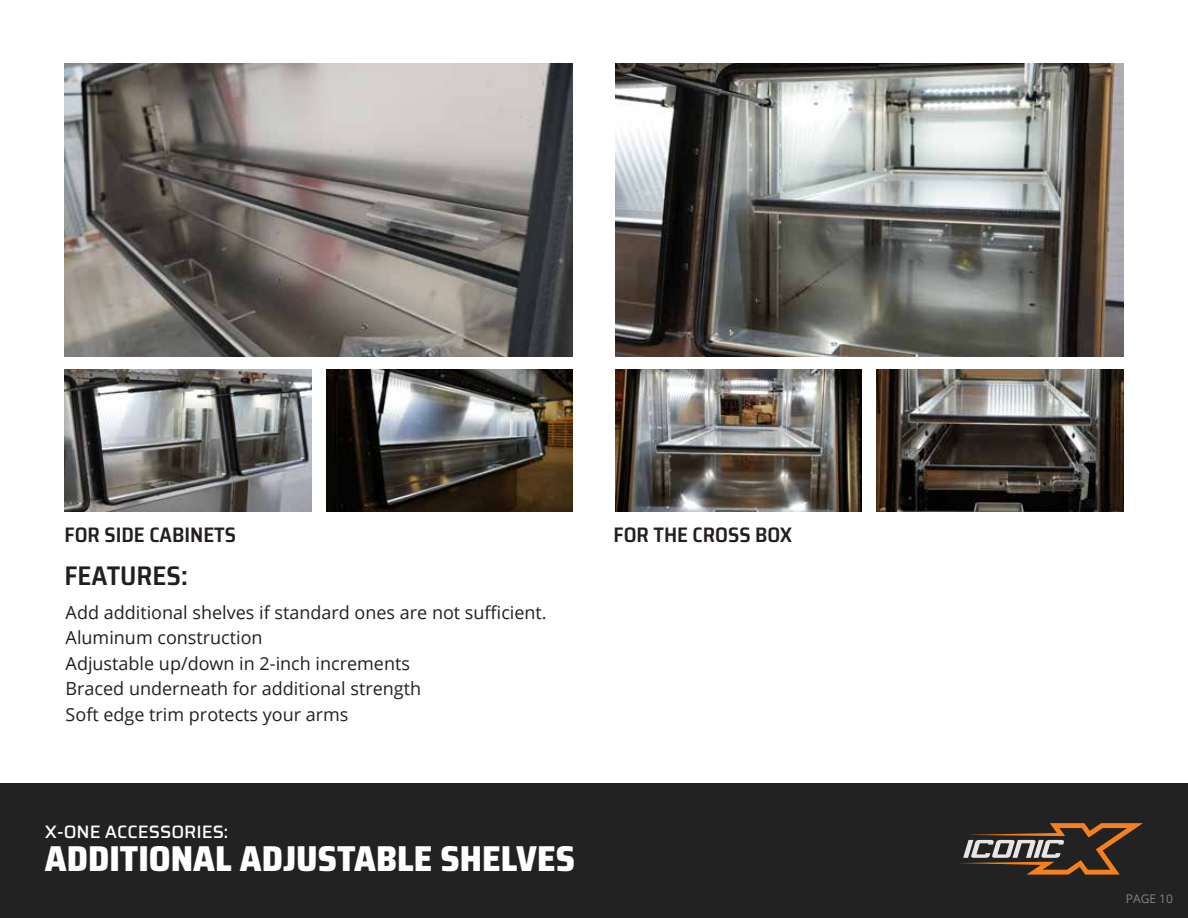
<style>
.page{position:relative;width:1188px;height:918px;background:#fff}
.page>*{position:absolute;margin:0;border:0;box-sizing:border-box;transform-origin:0 0}
.t1{font:800 semi-condensed 36px "Saira";color:#fff}
.t2{font:600 semi-condensed 27px "Saira";color:#231f20}
.t3{font:600 semi-condensed 21px "Saira";color:#231f20}
.t4{font:18px/25.5px "Open Sans";color:#231f20}
.t5{font:500 18px "Saira";color:#fff}
.t6{font:12px "Open Sans";color:#848484}
</style>
<div class="page">
<div style="left:0;top:783px;width:1188px;height:135px;background:#222"></div>
<svg style="left:959px;top:823px;width:184px;height:52px"></svg>
<img style="left:64px;top:64px;width:509px;height:292px">
<img style="left:64px;top:370px;width:247px;height:142px">
<img style="left:326px;top:370px;width:247px;height:142px">
<img style="left:615px;top:64px;width:509px;height:292px">
<img style="left:615px;top:370px;width:247px;height:142px">
<img style="left:877px;top:370px;width:247px;height:142px">
<p class="t3" style="left:64px;top:518px;width:173px">FOR SIDE CABINETS</p>
<p class="t3" style="left:613px;top:519px;width:180px">FOR THE CROSS BOX</p>
<h2 class="t2" style="left:64px;top:555px;width:125px">FEATURES:</h2>
<p class="t4" style="left:66px;top:599px;width:483px">Add additional shelves if standard ones are not sufficient.<br>Aluminum construction<br>Adjustable up/down in 2-inch increments<br>Braced underneath for additional strength<br>Soft edge trim protects your arms</p>
<p class="t5" style="left:45px;top:818px;width:185px">X-ONE ACCESSORIES:</p>
<h1 class="t1" style="left:45px;top:831px;width:532px">ADDITIONAL ADJUSTABLE SHELVES</h1>
<p class="t6" style="left:1126px;top:890px;width:49px">PAGE 10</p>
</div>
